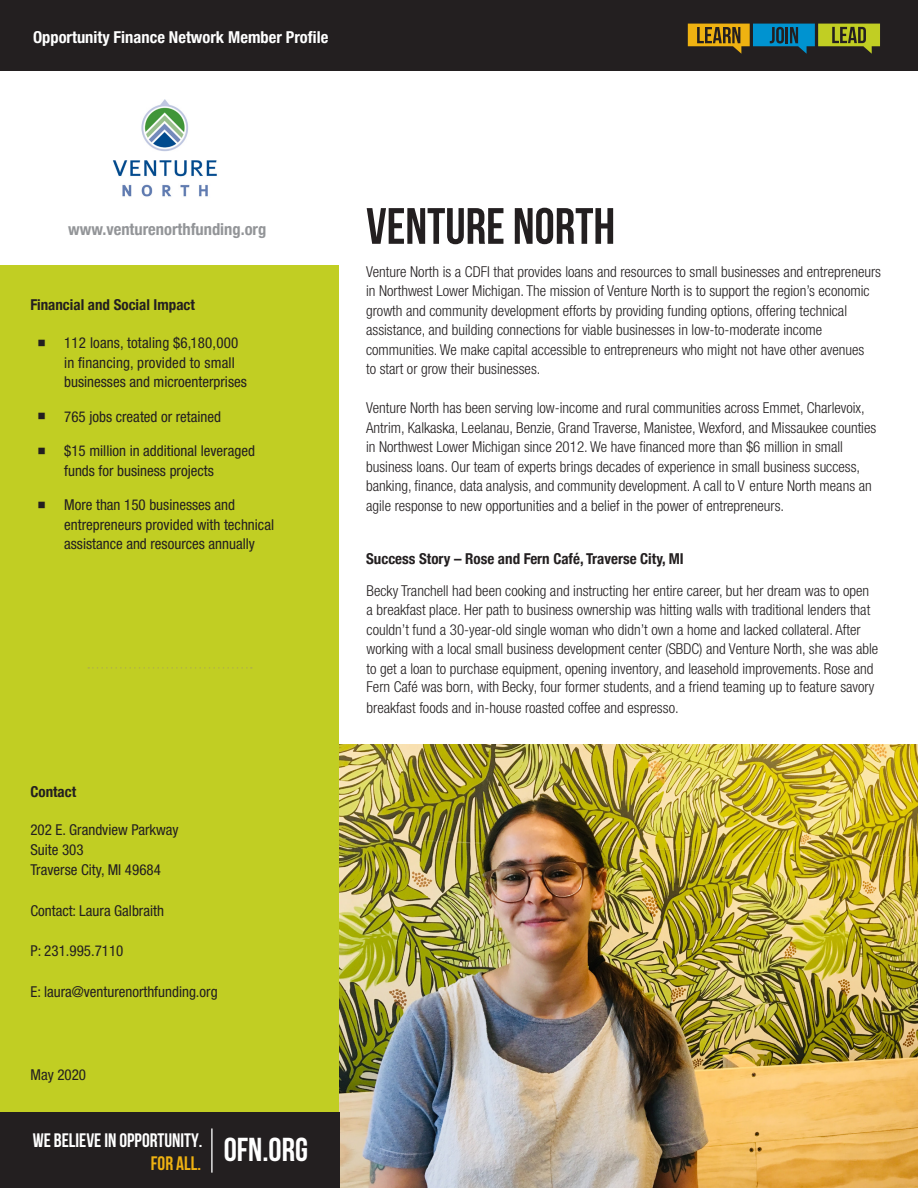
<style>
.page{position:relative;width:918px;height:1188px;background:#fff}
.page>*{position:absolute;margin:0;border:0;box-sizing:border-box;transform-origin:0 0}
.t1{font:51px "Bebas Neue";color:#231f20}
.t2{font:19.5px/23.4px "Bebas Neue";color:#fff}
.t3{font:700 condensed 16.5px "Helvetica Neue LT Std";color:#fff}
.t4{font:700 condensed 16.5px "Helvetica Neue";color:#939598}
.t5{font:300 condensed 15px/19.5px "Helvetica Neue LT Std";color:#231f20}
.t6{font:condensed 15px/19.5px "Helvetica Neue LT Std";color:#231f20}
.t7{font:700 condensed 15px "Helvetica Neue";color:#231f20}
.s1{color:#efb211}
.s2{font-family:"Helvetica Neue";font-weight:700}
</style>
<div class="page">
<img style="left:339px;top:745px;width:579px;height:443px">
<div style="left:0;top:266px;width:339px;height:878px;background:#c1ce23"></div>
<div style="left:0;top:0;width:918px;height:70px;background:#231f20"></div>
<svg style="left:688px;top:24px;width:192px;height:30px"></svg>
<div style="left:0;top:1112px;width:339px;height:76px;background:#231f20"></div>
<hr style="left:211px;top:1128px;width:2px;height:45px;background:#fff">
<svg style="left:88px;top:667px;width:164px;height:2px"></svg>
<img style="left:112px;top:99px;width:105px;height:98px">
<p class="t3" style="left:33px;top:27px;width:297px">Opportunity Finance Network Member Profile</p>
<p class="t4" style="left:68px;top:215px;width:200px">www.venturenorthfunding.org</p>
<p class="t7" style="left:30px;top:292px;width:166px">Financial and Social Impact</p>
<p class="t6" style="left:64px;top:333px;width:184px">112 loans, totaling $6,180,000 in financing, provided to small businesses and microenterprises</p>
<p class="t6" style="left:64px;top:406px;width:158px">765 jobs created or retained</p>
<p class="t6" style="left:64px;top:441px;width:192px">$15 million in additional leveraged funds for business projects</p>
<p class="t6" style="left:64px;top:495px;width:211px">More than 150 businesses and entrepreneurs provided with technical assistance and resources annually</p>
<p class="t7" style="left:30px;top:779px;width:47px">Contact</p>
<p class="t6" style="left:30px;top:819px;width:150px">202 E. Grandview Parkway</p>
<p class="t6" style="left:30px;top:840px;width:55px">Suite 303</p>
<p class="t6" style="left:30px;top:860px;width:132px">Traverse City, MI 49684</p>
<p class="t6" style="left:30px;top:900px;width:135px">Contact: Laura Galbraith</p>
<p class="t6" style="left:30px;top:941px;width:95px">P: 231.995.7110</p>
<p class="t6" style="left:30px;top:981px;width:189px">E: laura@venturenorthfunding.org</p>
<p class="t6" style="left:30px;top:1065px;width:57px">May 2020</p>
<h2 class="t2" style="left:151px;top:1128px;width:159px;text-indent:-118px">WE BELIEVE IN OPPORTUNITY.<br><span class="s1">FOR ALL.</span> <sup>OFN.ORG</sup></h2>
<p class="t1" style="left:366px;top:198px;width:251px">VENTURE NORTH</p>
<p class="t5" style="left:366px;top:261px;width:516px">Venture North is a CDFI that provides loans and resources to small businesses and entrepreneurs in Northwest Lower Michigan. The mission of Venture North is to support the region’s economic growth and community development efforts by providing funding options, offering technical assistance, and building connections for viable businesses in low-to-moderate income communities. We make capital accessible to entrepreneurs who might not have other avenues<br>to start or grow their businesses.</p>
<p class="t5" style="left:366px;top:398px;width:512px">Venture North has been serving low-income and rural communities across Emmet, Charlevoix, Antrim, Kalkaska, Leelanau, Benzie, Grand Traverse, Manistee, Wexford, and Missaukee counties in Northwest Lower Michigan since 2012. We have financed more than $6 million in small business loans. Our team of experts brings decades of experience in small business success, banking, finance, data analysis, and community development. A call to V enture North means an agile response to new opportunities and a belief in the power of entrepreneurs.</p>
<p class="t5" style="left:366px;top:542px;width:505px;line-height:32.1px"><span class="s2">Success Story – Rose and Fern Café, Traverse City, MI<br></span>Becky Tranchell had been cooking and instructing her entire career, but her dream was to open</p>
<p class="t5" style="left:367px;top:600px;width:513px">a breakfast place. Her path to business ownership was hitting walls with traditional lenders that couldn’t fund a 30-year-old single woman who didn’t own a home and lacked collateral. After working with a local small business development center (SBDC) and Venture North, she was able to get a loan to purchase equipment, opening inventory, and leasehold improvements. Rose and Fern Café was born, with Becky, four former students, and a friend teaming up to feature savory</p>
<p class="t5" style="left:367px;top:698px;width:314px">breakfast foods and in-house roasted coffee and espresso.</p>
</div>
